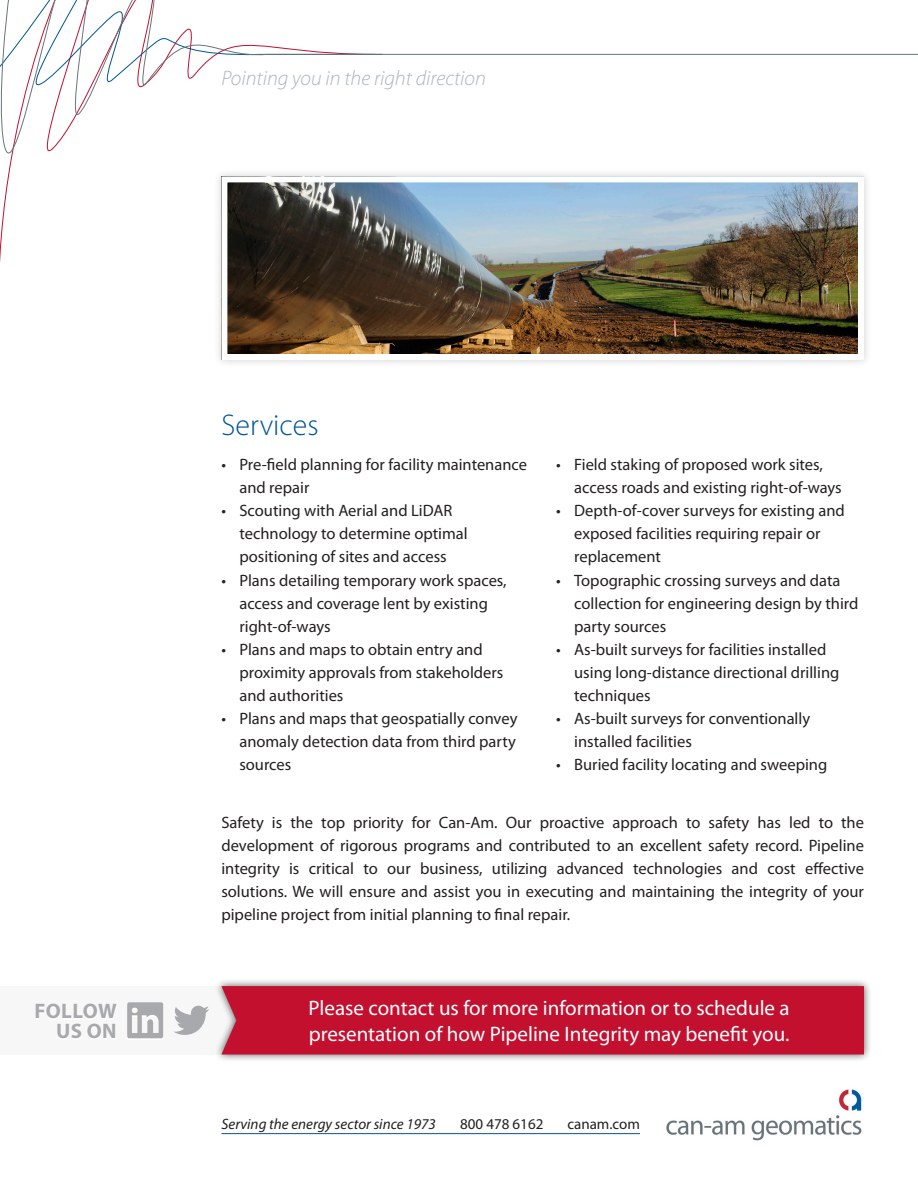
<style>
.page{position:relative;width:918px;height:1188px;background:#fff}
.page>*{position:absolute;margin:0;border:0;box-sizing:border-box;transform-origin:0 0}
.heading_1{font:300 30px "Myriad Pro";color:#005595}
.heading_1-2{font:21px/25.2px "Myriad Pro";color:#fff}
.t1{font:italic 300 21px "Myriad Pro";color:#adb4ba}
.subtitle{font:700 21px/19.5px "Myriad Pro";letter-spacing:.02em;color:#a8a9ad;text-align:right}
.heading_1-3{font:16.5px/23.1px "Myriad Pro";color:#231f20}
.t2{font:italic 15px "Myriad Pro";color:#231f20}
.t3{font:15px "Myriad Pro";color:#231f20}
</style>
<div class="page">
<img style="left:666px;top:1089px;width:196px;height:52px">
<hr style="left:221px;top:1133px;width:419px;height:1px;background:#005595">
<svg style="left:0;top:0;width:918px;height:175px"></svg>
<div style="left:0;top:986px;width:283px;height:68px;background:#f7f7f8"></div>
<div style="left:127px;top:1004px;width:36px;height:36px;background:#e5e5e6"></div>
<svg style="left:127px;top:1002px;width:36px;height:36px"></svg>
<div style="left:214px;top:978px;width:658px;height:85px;background:#231f20;opacity:.75"></div>
<div style="left:221px;top:986px;width:643px;height:68px;background:#c3102f"></div>
<div style="left:213px;top:168px;width:659px;height:200px;background:#231f20;opacity:.2"></div>
<img style="left:228px;top:183px;width:629px;height:170px">
<div style="left:221px;top:176px;width:643px;height:184px;border:6px solid #fff"></div>
<svg style="left:174px;top:1006px;width:35px;height:29px"></svg>
<p class="t1" style="left:221px;top:65px;width:266px">Pointing you in the right direction</p>
<p class="heading_1" style="left:221px;top:407px;width:99px">Services</p>
<p class="heading_1-3" style="left:239px;top:453px;width:289px;text-indent:-18px">• Pre-field planning for facility maintenance and repair</p>
<p class="heading_1-3" style="left:239px;top:499px;width:230px;text-indent:-18px">• Scouting with Aerial and LiDAR technology to determine optimal positioning of sites and access</p>
<p class="heading_1-3" style="left:239px;top:568px;width:269px;text-indent:-18px">• Plans detailing temporary work spaces, access and coverage lent by existing right-of-ways</p>
<p class="heading_1-3" style="left:239px;top:637px;width:266px;text-indent:-18px">• Plans and maps to obtain entry and proximity approvals from stakeholders and authorities</p>
<p class="heading_1-3" style="left:239px;top:707px;width:280px;text-align:justify;text-indent:-18px">• Plans and maps that geospatially convey anomaly detection data from third party sources</p>
<p class="heading_1-3" style="left:574px;top:453px;width:269px;text-indent:-18px">• Field staking of proposed work sites, access roads and existing right-of-ways</p>
<p class="heading_1-3" style="left:574px;top:499px;width:272px;text-indent:-18px">• Depth-of-cover surveys for existing and exposed facilities requiring repair or replacement</p>
<p class="heading_1-3" style="left:574px;top:568px;width:286px;text-indent:-18px">• Topographic crossing surveys and data collection for engineering design by third party sources</p>
<p class="heading_1-3" style="left:574px;top:637px;width:267px;text-indent:-18px">• As-built surveys for facilities installed using long-distance directional drilling techniques</p>
<p class="heading_1-3" style="left:574px;top:707px;width:237px;text-indent:-18px">• As-built surveys for conventionally installed facilities</p>
<p class="heading_1-3" style="left:556px;top:753px;width:273px">• Buried facility locating and sweeping</p>
<p class="heading_1-3" style="left:221px;top:811px;width:644px;text-align:justify">Safety is the top priority for Can-Am. Our proactive approach to safety has led to the development of rigorous programs and contributed to an excellent safety record. Pipeline integrity is critical to our business, utilizing advanced technologies and cost effective solutions. We will ensure and assist you in executing and maintaining the integrity of your pipeline project from initial planning to final repair.</p>
<p class="subtitle" style="left:34px;top:1001px;width:84px">FOLLOW<br>US ON</p>
<p class="heading_1-2" style="left:309px;top:995px;width:483px">Please contact us for more information or to schedule a presentation of how Pipeline Integrity may benefit you.</p>
<p class="t2" style="left:221px;top:1115px;width:216px">Serving the energy sector since 1973</p>
<p class="t3" style="left:460px;top:1115px;width:85px">800 478 6162</p>
<p class="t3" style="left:567px;top:1115px;width:74px">canam.com</p>
</div>
